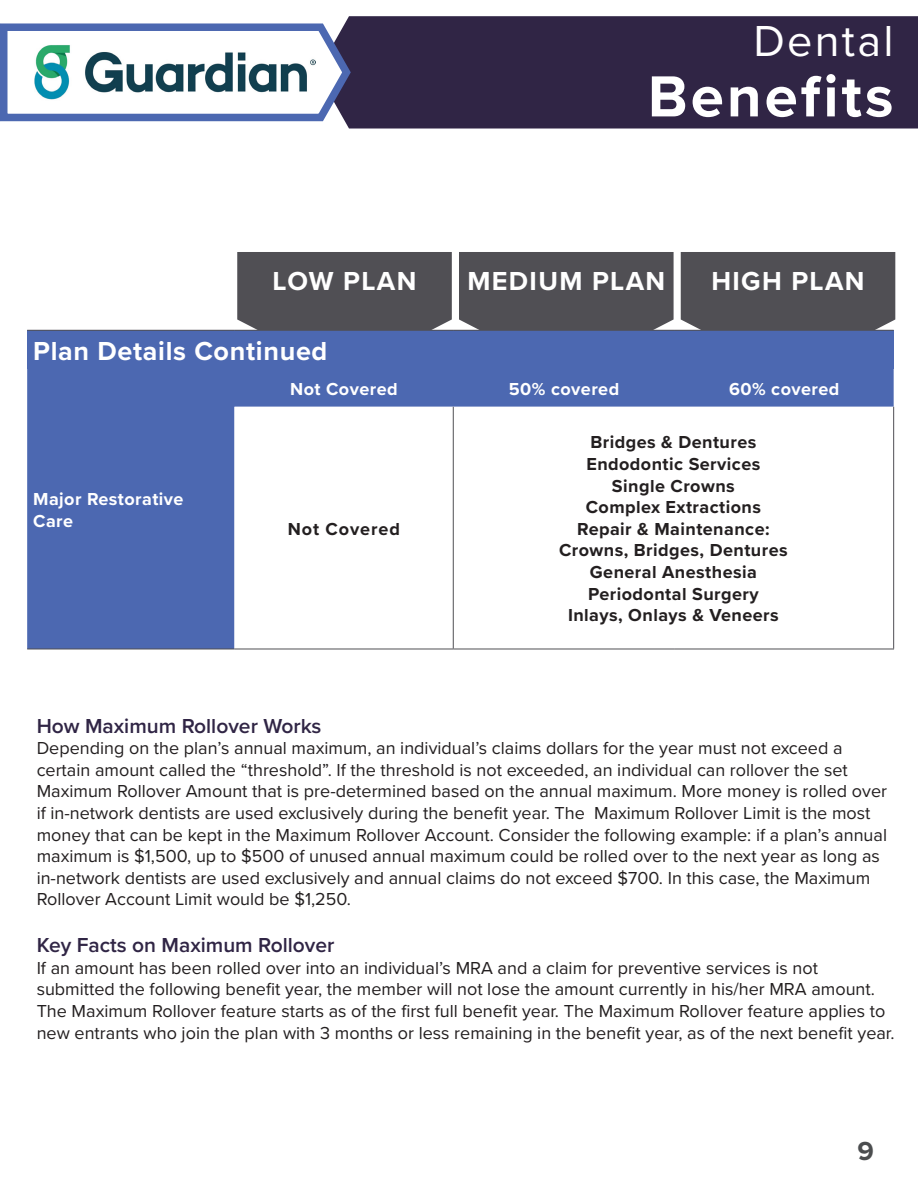
<style>
.page{position:relative;width:918px;height:1188px;background:#fff}
.page>*{position:absolute;margin:0;border:0;box-sizing:border-box;transform-origin:0 0}
.t1{font:700 60px "Proxima Nova";letter-spacing:.05em;color:#fff}
.t2{font:45px "Proxima Nova";letter-spacing:.05em;color:#fff}
.t3{font:700 27px "Proxima Nova";letter-spacing:.03em;color:#fff}
.t4{font:700 27px "Proxima Nova";letter-spacing:.05em;color:#fff}
.t5{font:700 27px "Proxima Nova";color:#4b4d4f}
.t6{font:600 21px "Proxima Nova";color:#302545}
.t7{font:18px/21.6px "Proxima Nova";color:#231f20}
.t8{font:700 18px/21.6px "Proxima Nova";letter-spacing:.025em;color:#231f20;text-align:center}
.t9{font:700 18px/21.6px "Proxima Nova";letter-spacing:.025em;color:#fff}
.t10{font:700 18px "Proxima Nova";letter-spacing:.05em;color:#231f20}
</style>
<div class="page">
<div style="left:348px;top:16px;width:570px;height:113px;background:#302545"></div>
<svg style="left:0;top:17px;width:355px;height:111px"></svg>
<div style="left:681px;top:252px;width:214px;height:78px;background:#504f54"></div>
<div style="left:459px;top:252px;width:215px;height:78px;background:#504f54"></div>
<div style="left:237px;top:252px;width:215px;height:78px;background:#504f54"></div>
<div style="left:27px;top:330px;width:867px;height:39px;background:#4c68b1"></div>
<div style="left:27px;top:369px;width:867px;height:280px;background:#4c68b1"></div>
<svg style="left:235px;top:407px;width:658px;height:242px"></svg>
<hr style="left:453px;top:407px;width:1px;height:242px;background:#504f54">
<hr style="left:27px;top:330px;width:208px;height:1px;background:#504f54">
<hr style="left:235px;top:330px;width:218px;height:1px;background:#504f54">
<hr style="left:453px;top:330px;width:222px;height:1px;background:#504f54">
<hr style="left:675px;top:330px;width:219px;height:1px;background:#504f54">
<hr style="left:893px;top:407px;width:1px;height:242px;background:#504f54">
<hr style="left:27px;top:649px;width:208px;height:1px;background:#504f54">
<hr style="left:235px;top:649px;width:218px;height:1px;background:#504f54">
<hr style="left:453px;top:649px;width:222px;height:1px;background:#504f54">
<hr style="left:675px;top:649px;width:219px;height:1px;background:#504f54">
<img style="left:35px;top:44px;width:281px;height:56px">
<h2 class="t2" style="left:754px;top:8px;width:141px">Dental</h2>
<h1 class="t1" style="left:648px;top:52px;width:247px">Benefits</h1>
<h3 class="t3" style="left:273px;top:261px;width:145px">LOW PLAN</h3>
<h3 class="t4" style="left:467px;top:261px;width:199px">MEDIUM PLAN</h3>
<h3 class="t4" style="left:711px;top:261px;width:155px">HIGH PLAN</h3>
<h3 class="t3" style="left:33px;top:331px;width:296px">Plan Details Continued</h3>
<p class="t9" style="left:33px;top:488px;width:152px">Major Restorative<br>Care</p>
<p class="t9" style="left:290px;top:378px;width:109px">Not Covered</p>
<p class="t9" style="left:509px;top:378px;width:112px">50% covered</p>
<p class="t9" style="left:729px;top:378px;width:112px">60% covered</p>
<p class="t10" style="left:288px;top:516px;width:114px">Not Covered</p>
<p class="t8" style="left:559px;top:431px;width:230px">Bridges &amp; Dentures<br>Endodontic Services<br>Single Crowns<br>Complex Extractions<br>Repair &amp; Maintenance:<br>Crowns, Bridges, Dentures<br>General Anesthesia<br>Periodontal Surgery<br>Inlays, Onlays &amp; Veneers</p>
<p class="t6" style="left:37px;top:710px;width:286px">How Maximum Rollover Works</p>
<p class="t7" style="left:37px;top:737px;width:852px">Depending on the plan’s annual maximum, an individual’s claims dollars for the year must not exceed a certain amount called the “threshold”. If the threshold is not exceeded, an individual can rollover the set Maximum Rollover Amount that is pre-determined based on the annual maximum. More money is rolled over if in-network dentists are used exclusively during the benefit year. The Maximum Rollover Limit is the most money that can be kept in the Maximum Rollover Account. Consider the following example: if a plan’s annual maximum is $1,500, up to $500 of unused annual maximum could be rolled over to the next year as long as in-network dentists are used exclusively and annual claims do not exceed $700. In this case, the Maximum Rollover Account Limit would be $1,250.</p>
<p class="t6" style="left:37px;top:929px;width:299px">Key Facts on Maximum Rollover</p>
<p class="t7" style="left:37px;top:956px;width:859px">If an amount has been rolled over into an individual’s MRA and a claim for preventive services is not submitted the following benefit year, the member will not lose the amount currently in his/her MRA amount.<br>The Maximum Rollover feature starts as of the first full benefit year. The Maximum Rollover feature applies to new entrants who join the plan with 3 months or less remaining in the benefit year, as of the next benefit year.</p>
<h3 class="t5" style="left:858px;top:1131px;width:18px">9</h3>
</div>
